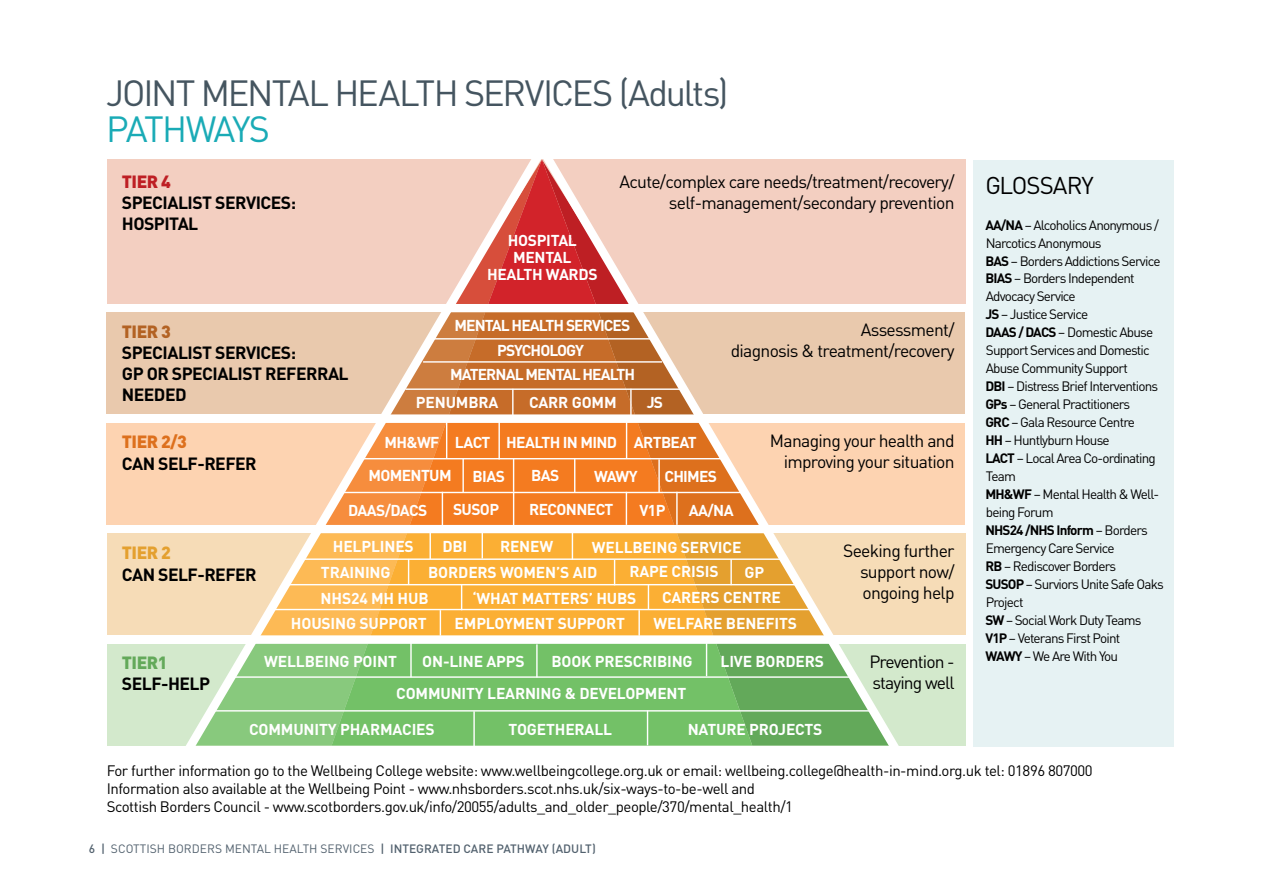
<style>
.page{position:relative;width:1263px;height:893px;background:#fff}
.page>*{position:absolute;margin:0;border:0;box-sizing:border-box;transform-origin:0 0}
.t1{font:36px "DIN";letter-spacing:-.06em;color:#455560}
.t2{font:36px "DIN";letter-spacing:-.08em;color:#1aabb6}
.t3{font:24px "DIN";letter-spacing:-.045em;color:#000}
.t4{font:17.55px/21px "DIN";letter-spacing:-.04em;color:#000;text-align:right}
.t5{font:700 17.55px/21px "DIN";letter-spacing:-.03em;color:#000}
.t6{font:900 17.55px "DIN";color:#dd701d}
.t7{font:900 17.55px "DIN";letter-spacing:-.03em;color:#63a95a}
.t8{font:900 17.55px "DIN";color:#e4a02f}
.t9{font:900 17.55px "DIN";color:#b36223}
.t10{font:900 17.55px "DIN";color:#be1f24}
.t11{font:700 15.6px/17px "DIN";letter-spacing:-.01em;color:#fff;text-align:center}
.t12{font:700 15.6px "DIN";letter-spacing:-.06em;color:#fff}
.t13{font:700 15.6px "DIN";letter-spacing:-.04em;color:#fff}
.t14{font:700 15.6px "DIN";letter-spacing:-.045em;color:#fff}
.t15{font:15px/18px "DIN";letter-spacing:-.03em;color:#000}
.t16{font:13.5px/18px "DIN";letter-spacing:-.06em;color:#000}
.t17{font:12px "DIN";color:#52616e}
.s1{font-weight:700}
.s2{font-weight:500}
</style>
<div class="page">
<div style="left:973px;top:160px;width:200px;height:586px;background:#e6f2f3"></div>
<div style="left:107px;top:160px;width:858px;height:144px;background:#f3cfc1"></div>
<div style="left:107px;top:644px;width:858px;height:102px;background:#d3e9cc"></div>
<div style="left:107px;top:533px;width:858px;height:102px;background:#f6dcb7"></div>
<div style="left:107px;top:423px;width:858px;height:102px;background:#fdd3b1"></div>
<div style="left:107px;top:312px;width:858px;height:102px;background:#e9c9ad"></div>
<svg style="left:170px;top:159px;width:346px;height:587px"></svg>
<svg style="left:516px;top:159px;width:408px;height:587px"></svg>
<hr style="left:233px;top:676px;width:621px;height:2px;background:#fff">
<hr style="left:211px;top:710px;width:663px;height:1px;background:#fff">
<hr style="left:647px;top:710px;width:1px;height:35px;background:#fff">
<hr style="left:410px;top:642px;width:2px;height:35px;background:#fff">
<hr style="left:360px;top:458px;width:365px;height:1px;background:#fff">
<hr style="left:342px;top:492px;width:403px;height:1px;background:#fff">
<hr style="left:626px;top:492px;width:1px;height:33px;background:#fff">
<hr style="left:462px;top:459px;width:2px;height:34px;background:#fff">
<hr style="left:513px;top:459px;width:1px;height:33px;background:#fff">
<hr style="left:626px;top:420px;width:1px;height:39px;background:#fff">
<hr style="left:676px;top:492px;width:2px;height:33px;background:#fff">
<hr style="left:442px;top:492px;width:1px;height:34px;background:#fff">
<hr style="left:536px;top:644px;width:2px;height:33px;background:#fff">
<hr style="left:498px;top:421px;width:2px;height:38px;background:#fff">
<hr style="left:446px;top:420px;width:1px;height:38px;background:#fff">
<hr style="left:706px;top:643px;width:1px;height:33px;background:#fff">
<hr style="left:574px;top:459px;width:1px;height:33px;background:#fff">
<hr style="left:658px;top:459px;width:2px;height:33px;background:#fff">
<svg style="left:387px;top:312px;width:310px;height:104px"></svg>
<hr style="left:423px;top:361px;width:239px;height:2px;background:#fff">
<hr style="left:429px;top:338px;width:225px;height:2px;background:#fff">
<hr style="left:513px;top:492px;width:1px;height:34px;background:#fff">
<svg style="left:256px;top:531px;width:572px;height:105px;background:#f7ba58"></svg>
<hr style="left:473px;top:711px;width:2px;height:35px;background:#fff">
<h1 class="t1" style="left:106px;top:70px;width:624px">JOINT MENTAL HEALTH SERVICES (Adults)</h1>
<h1 class="t2" style="left:106px;top:106px;width:165px">PATHWAYS</h1>
<p class="t10" style="left:122px;top:170px;width:50px">TIER 4</p>
<p class="t5" style="left:122px;top:192px;width:176px">SPECIALIST SERVICES:<br>HOSPITAL</p>
<p class="t9" style="left:122px;top:320px;width:50px">TIER 3</p>
<p class="t5" style="left:122px;top:341px;width:228px">SPECIALIST SERVICES:<br>GP OR SPECIALIST REFERRAL<br>NEEDED</p>
<p class="t6" style="left:122px;top:430px;width:67px">TIER 2/3</p>
<p class="t5" style="left:122px;top:453px;width:136px">CAN SELF-REFER</p>
<p class="t11" style="left:487px;top:231px;width:112px">HOSPITAL<br>MENTAL<br>HEALTH WARDS</p>
<p class="t4" style="left:619px;top:171px;width:337px">Acute/complex care needs/treatment/recovery/ self-management/secondary prevention</p>
<p class="t12" style="left:455px;top:315px;width:177px">MENTAL HEALTH SERVICES</p>
<p class="t12" style="left:497px;top:340px;width:88px">PSYCHOLOGY</p>
<p class="t12" style="left:450px;top:364px;width:186px">MATERNAL MENTAL HEALTH</p>
<p class="t11" style="left:416px;top:394px;width:84px">PENUMBRA</p>
<p class="t11" style="left:529px;top:394px;width:89px">CARR GOMM</p>
<p class="t11" style="left:647px;top:393px;width:18px">JS</p>
<p class="t11" style="left:384px;top:433px;width:57px">MH&amp;WF</p>
<p class="t13" style="left:455px;top:433px;width:164px">LACT HEALTH IN MIND</p>
<p class="t13" style="left:634px;top:432px;width:64px">ARTBEAT</p>
<p class="t13" style="left:368px;top:465px;width:85px">MOMENTUM</p>
<p class="t11" style="left:473px;top:467px;width:34px">BIAS</p>
<p class="t11" style="left:531px;top:467px;width:30px">BAS</p>
<p class="t11" style="left:594px;top:467px;width:45px">WAWY</p>
<p class="t11" style="left:664px;top:467px;width:54px">CHIMES</p>
<p class="t4" style="left:731px;top:319px;width:225px">Assessment/<br>diagnosis &amp; treatment/recovery</p>
<p class="t4" style="left:770px;top:430px;width:186px">Managing your health and improving your situation</p>
<p class="t8" style="left:122px;top:540px;width:50px">TIER 2</p>
<p class="t5" style="left:122px;top:563px;width:136px">CAN SELF-REFER</p>
<p class="t11" style="left:689px;top:501px;width:46px">AA/NA</p>
<p class="t11" style="left:592px;top:538px;width:151px">WELLBEING SERVICE</p>
<p class="t14" style="left:348px;top:500px;width:81px">DAAS/DACS</p>
<p class="t11" style="left:453px;top:501px;width:48px">SUSOP</p>
<p class="t13" style="left:529px;top:499px;width:86px">RECONNECT</p>
<p class="t11" style="left:500px;top:537px;width:55px">RENEW</p>
<p class="t11" style="left:639px;top:502px;width:28px">V1P</p>
<p class="t11" style="left:333px;top:537px;width:82px">HELPLINES</p>
<p class="t11" style="left:442px;top:537px;width:26px">DBI</p>
<p class="t11" style="left:321px;top:563px;width:71px">TRAINING</p>
<p class="t11" style="left:428px;top:563px;width:171px">BORDERS WOMEN’S AID</p>
<p class="t11" style="left:629px;top:563px;width:91px">RAPE CRISIS</p>
<p class="t11" style="left:744px;top:563px;width:21px">GP</p>
<p class="t11" style="left:321px;top:589px;width:109px">NHS24 MH HUB</p>
<p class="t11" style="left:291px;top:614px;width:137px">HOUSING SUPPORT</p>
<p class="t11" style="left:472px;top:589px;width:166px">‘WHAT MATTERS’ HUBS</p>
<p class="t11" style="left:455px;top:614px;width:172px">EMPLOYMENT SUPPORT</p>
<p class="t11" style="left:654px;top:583px;width:145px;line-height:26.4px">CARERS CENTRE<br>WELFARE BENEFITS</p>
<p class="t7" style="left:122px;top:651px;width:47px">TIER1</p>
<p class="t5" style="left:122px;top:672px;width:90px">SELF-HELP</p>
<p class="t11" style="left:264px;top:652px;width:134px">WELLBEING POINT</p>
<p class="t11" style="left:422px;top:652px;width:104px">ON-LINE APPS</p>
<p class="t11" style="left:551px;top:652px;width:143px">BOOK PRESCRIBING</p>
<p class="t11" style="left:720px;top:652px;width:105px">LIVE BORDERS</p>
<p class="t11" style="left:396px;top:684px;width:292px">COMMUNITY LEARNING &amp; DEVELOPMENT</p>
<p class="t11" style="left:509px;top:720px;width:105px">TOGETHERALL</p>
<p class="t11" style="left:249px;top:720px;width:187px">COMMUNITY PHARMACIES</p>
<p class="t11" style="left:688px;top:720px;width:136px">NATURE PROJECTS</p>
<p class="t4" style="left:860px;top:540px;width:96px;text-align:justify;text-indent:-17px">Seeking further support now/ ongoing help</p>
<p class="t4" style="left:869px;top:650px;width:87px;text-align:left">Prevention - staying well</p>
<h2 class="t3" style="left:985px;top:170px;width:110px">GLOSSARY</h2>
<p class="t16" style="left:985px;top:215px;width:180px"><span class="s1">AA/NA</span> – Alcoholics Anonymous /<br>Narcotics Anonymous<br><span class="s1">BAS</span> – Borders Addictions Service<br><span class="s1">BIAS</span> – Borders Independent<br>Advocacy Service<br><span class="s1">JS</span> – Justice Service<br><span class="s1">DAAS / DACS</span> – Domestic Abuse<br>Support Services and Domestic<br>Abuse Community Support<br><span class="s1">DBI</span> – Distress Brief Interventions<br><span class="s1">GPs</span> – General Practitioners<br><span class="s1">GRC</span> – Gala Resource Centre<br><span class="s1">HH</span> – Huntlyburn House<br><span class="s1">LACT</span> – Local Area Co-ordinating<br>Team<br><span class="s1">MH&amp;WF</span> – Mental Health &amp; Well&shy;being Forum<br><span class="s1">NHS24 /NHS Inform</span> – Borders<br>Emergency Care Service<br><span class="s1">RB</span> – Rediscover Borders<br><span class="s1">SUSOP</span> – Surviors Unite Safe Oaks<br>Project<br><span class="s1">SW</span> – Social Work Duty Teams<br><span class="s1">V1P</span> – Veterans First Point<br><span class="s1">WAWY</span> – We Are With You</p>
<p class="t15" style="left:107px;top:761px;width:987px">For further information go to the Wellbeing College website: www.wellbeingcollege.org.uk or email: wellbeing.college@health-in-mind.org.uk tel: 01896 807000<br>Information also available at the Wellbeing Point - www.nhsborders.scot.nhs.uk/six-ways-to-be-well and<br>Scottish Borders Council - www.scotborders.gov.uk/info/20055/adults_and_older_people/370/mental_health/1</p>
<p class="t17" style="left:89px;top:842px;width:508px"><span class="s2">6 |</span> SCOTTISH BORDERS MENTAL HEALTH SERVICES <span class="s2">| INTEGRATED CARE PATHWAY (ADULT)</span></p>
</div>
